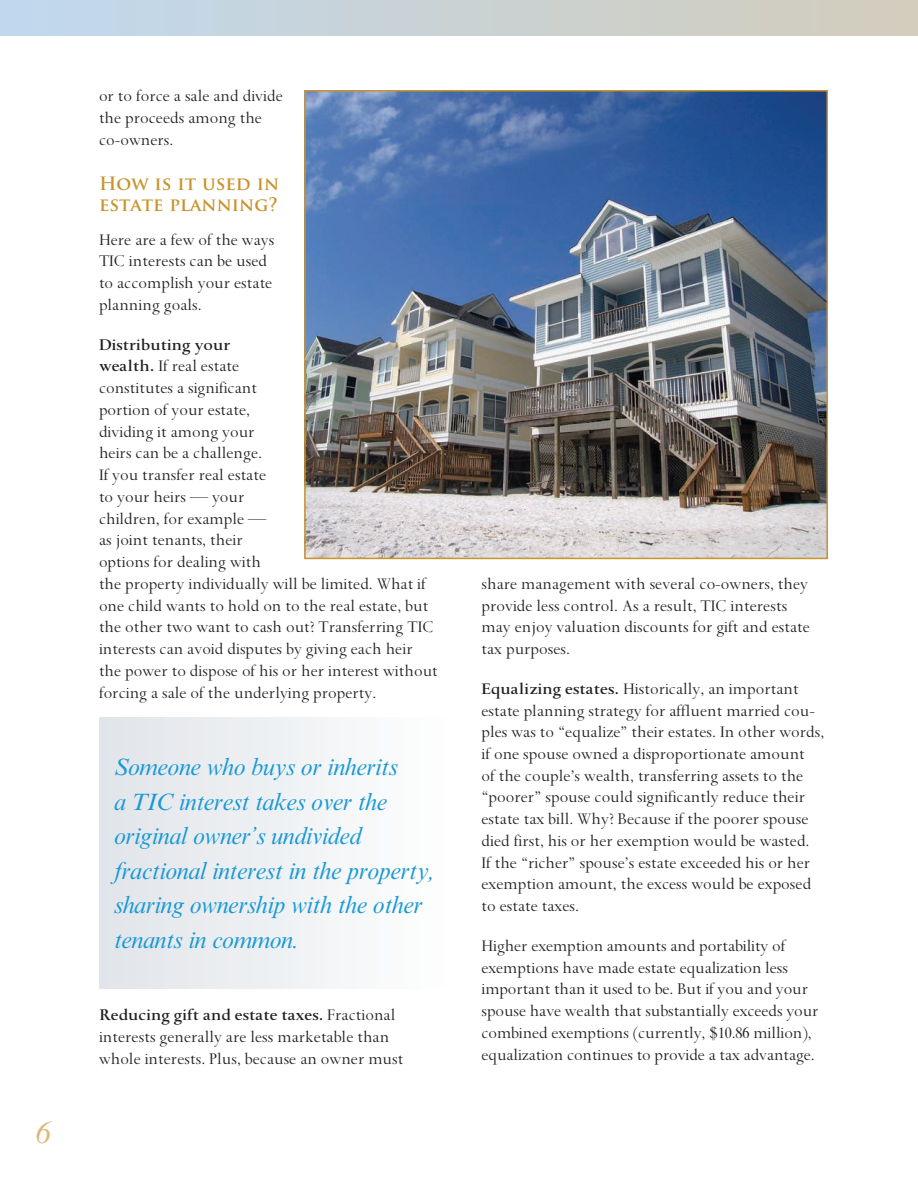
<style>
.page{position:relative;width:918px;height:1188px;background:#fff}
.page>*{position:absolute;margin:0;border:0;box-sizing:border-box;transform-origin:0 0}
.t1{font:italic 31.5px "Times New Roman MT Std";color:#dcb878}
.t2{font:italic 24px/34.5px "Times New Roman MT Std";letter-spacing:-.02em;color:#1999d6}
.t3{font:18px/21.8px "Spectrum MT Std";color:#231f20}
.t4{font:700 18px/21px "Trajan Pro";color:#c8932b}
.s1{font-weight:600}
</style>
<div class="page">
<div style="left:0;top:0;width:918px;height:36px;background:linear-gradient(to right,#c0d8ee,#d3cdbb)"></div>
<img style="left:307px;top:93px;width:518px;height:463px">
<div style="left:304px;top:90px;width:524px;height:469px;border:2px solid #c8932b"></div>
<div style="left:99px;top:717px;width:351px;height:271px;background:linear-gradient(to right,#e1e4e9,#fefefe)"></div>
<h1 class="t1" style="left:36px;top:1115px;width:17px">6</h1>
<p class="t3" style="left:99px;top:86px;width:185px">or to force a sale and divide the proceeds among the co-owners.</p>
<p class="t4" style="left:99px;top:173px;width:182px">How is it used in estate planning?</p>
<p class="t3" style="left:99px;top:229px;width:177px">Here are a few of the ways<br>TIC interests can be used to accomplish your estate planning goals.</p>
<p class="t3" style="left:99px;top:334px;width:340px"><span class="s1">Distributing your<br>wealth.</span> If real estate<br>constitutes a significant<br>portion of your estate,<br>dividing it among your<br>heirs can be a challenge.<br>If you transfer real estate<br>to your heirs — your<br>children, for example —<br>as joint tenants, their<br>options for dealing with<br>the property individually will be limited. What if one child wants to hold on to the real estate, but the other two want to cash out? Transferring TIC interests can avoid disputes by giving each heir the power to dispose of his or her interest without forcing a sale of the underlying property.</p>
<h2 class="t2" style="left:114px;top:750px;width:322px">Someone who buys or inherits<br>a TIC interest takes over the original owner’s undivided fractional interest in the property, sharing ownership with the other tenants in common.</h2>
<p class="t3" style="left:99px;top:1004px;width:306px"><span class="s1">Reducing gift and estate taxes.</span> Fractional interests generally are less marketable than whole interests. Plus, because an owner must</p>
<p class="t3" style="left:482px;top:573px;width:330px">share management with several co-owners, they provide less control. As a result, TIC interests may enjoy valuation discounts for gift and estate tax purposes.</p>
<p class="t3" style="left:482px;top:678px;width:344px"><span class="s1">Equalizing estates.</span> Historically, an important estate planning strategy for affluent married cou&shy;ples was to “equalize” their estates. In other words, if one spouse owned a disproportionate amount<br>of the couple’s wealth, transferring assets to the “poorer” spouse could significantly reduce their estate tax bill. Why? Because if the poorer spouse died first, his or her exemption would be wasted.<br>If the “richer” spouse’s estate exceeded his or her exemption amount, the excess would be exposed to estate taxes.</p>
<p class="t3" style="left:482px;top:935px;width:339px">Higher exemption amounts and portability of exemptions have made estate equalization less important than it used to be. But if you and your spouse have wealth that substantially exceeds your combined exemptions (currently, $10.86 million), equalization continues to provide a tax advantage.</p>
</div>
